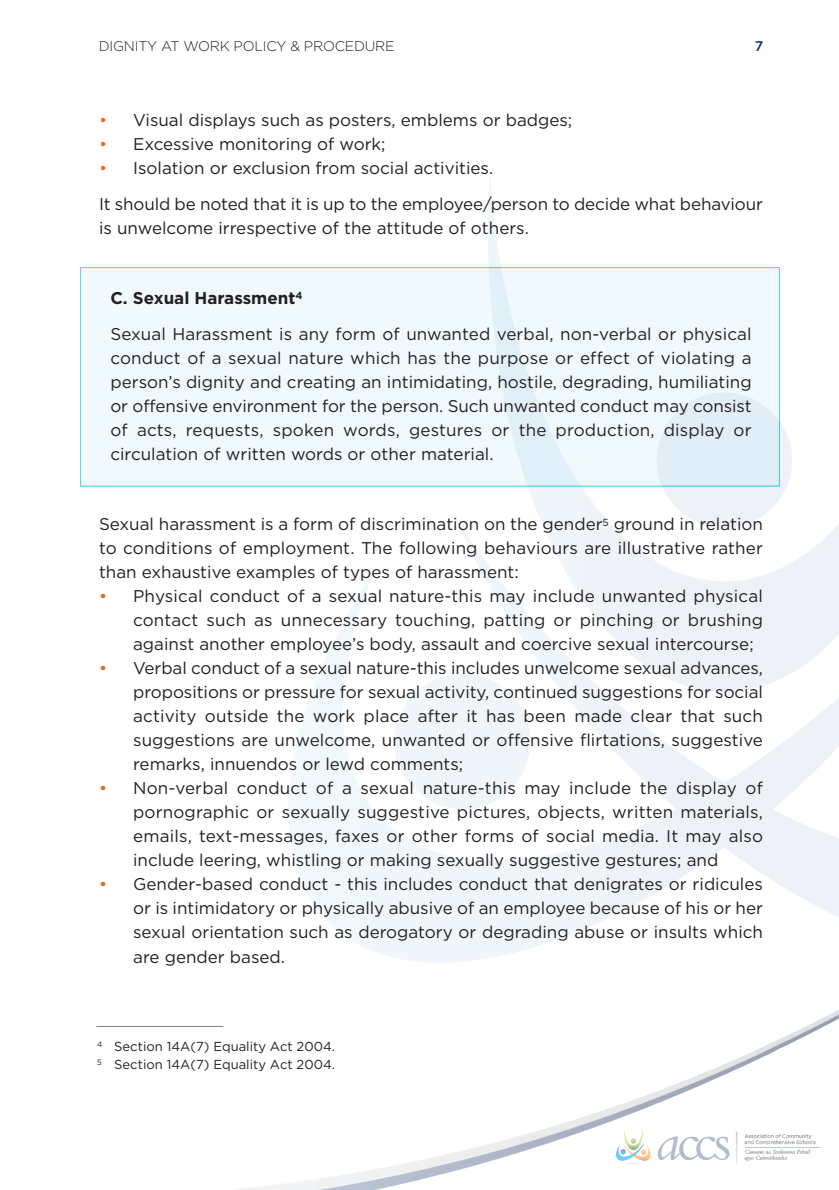
<style>
.page{position:relative;width:839px;height:1190px;background:#fff}
.page>*{position:absolute;margin:0;border:0;box-sizing:border-box;transform-origin:0 0}
.t1{font:17px/24px "Gotham";color:#231f20;text-align:justify}
.t2{font:300 14px "Gotham";letter-spacing:-.015em;color:#231f20}
.t3{font:500 14px "Gotham";color:#123170}
.t4{font:13px/18.4px "Gotham";color:#231f20}
.s1{color:#de6b27}
.s2{font-weight:700}
</style>
<div class="page">
<img style="left:223px;top:180px;width:615px;height:1010px">
<img style="left:80px;top:267px;width:699px;height:220px">
<hr style="left:96px;top:1026px;width:127px;height:1px;background:#808285">
<p class="t2" style="left:99px;top:38px;width:297px">DIGNITY AT WORK POLICY &amp; PROCEDURE</p>
<p class="t3" style="left:754px;top:38px;width:10px">7</p>
<p class="t1" style="left:99px;top:109px;width:474px"><span class="s1">•</span> Visual displays such as posters, emblems or badges;</p>
<p class="t1" style="left:99px;top:133px;width:288px"><span class="s1">•</span> Excessive monitoring of work;</p>
<p class="t1" style="left:99px;top:151px;width:665px;line-height:35.4px"><span class="s1">•</span> Isolation or exclusion from social activities.<br>It should be noted that it is up to the employee/person to decide what behaviour</p>
<p class="t1" style="left:99px;top:216px;width:431px">is unwelcome irrespective of the attitude of others.</p>
<p class="t1" style="left:110px;top:281px;width:642px;line-height:35.4px"><span class="s2">C. Sexual Harassment</span><sup>4<br></sup>Sexual Harassment is any form of unwanted verbal, non-verbal or physical</p>
<p class="t1" style="left:110px;top:346px;width:642px">conduct of a sexual nature which has the purpose or effect of violating a person’s dignity and creating an intimidating, hostile, degrading, humiliating or offensive environment for the person. Such unwanted conduct may consist of acts, requests, spoken words, gestures or the production, display or circulation of written words or other material.</p>
<p class="t1" style="left:99px;top:513px;width:665px">Sexual harassment is a form of discrimination on the gender<sup>5</sup> ground in relation to conditions of employment. The following behaviours are illustrative rather than exhaustive examples of types of harassment:</p>
<p class="t1" style="left:133px;top:585px;width:631px;text-indent:-34px"><span class="s1">•</span> Physical conduct of a sexual nature-this may include unwanted physical contact such as unnecessary touching, patting or pinching or brushing against another employee’s body, assault and coercive sexual intercourse;</p>
<p class="t1" style="left:133px;top:657px;width:631px;text-indent:-34px"><span class="s1">•</span> Verbal conduct of a sexual nature-this includes unwelcome sexual advances, propositions or pressure for sexual activity, continued suggestions for social activity outside the work place after it has been made clear that such suggestions are unwelcome, unwanted or offensive flirtations, suggestive remarks, innuendos or lewd comments;</p>
<p class="t1" style="left:133px;top:777px;width:631px;text-indent:-34px"><span class="s1">•</span> Non-verbal conduct of a sexual nature-this may include the display of pornographic or sexually suggestive pictures, objects, written materials, emails, text-messages, faxes or other forms of social media. It may also include leering, whistling or making sexually suggestive gestures; and</p>
<p class="t1" style="left:133px;top:873px;width:631px;text-indent:-34px"><span class="s1">•</span> Gender-based conduct - this includes conduct that denigrates or ridicules or is intimidatory or physically abusive of an employee because of his or her sexual orientation such as derogatory or degrading abuse or insults which are gender based.</p>
<p class="t4" style="left:97px;top:1037px;width:239px"><sup>4</sup> Section 14A(7) Equality Act 2004.<br><sup>5</sup> Section 14A(7) Equality Act 2004.</p>
</div>
